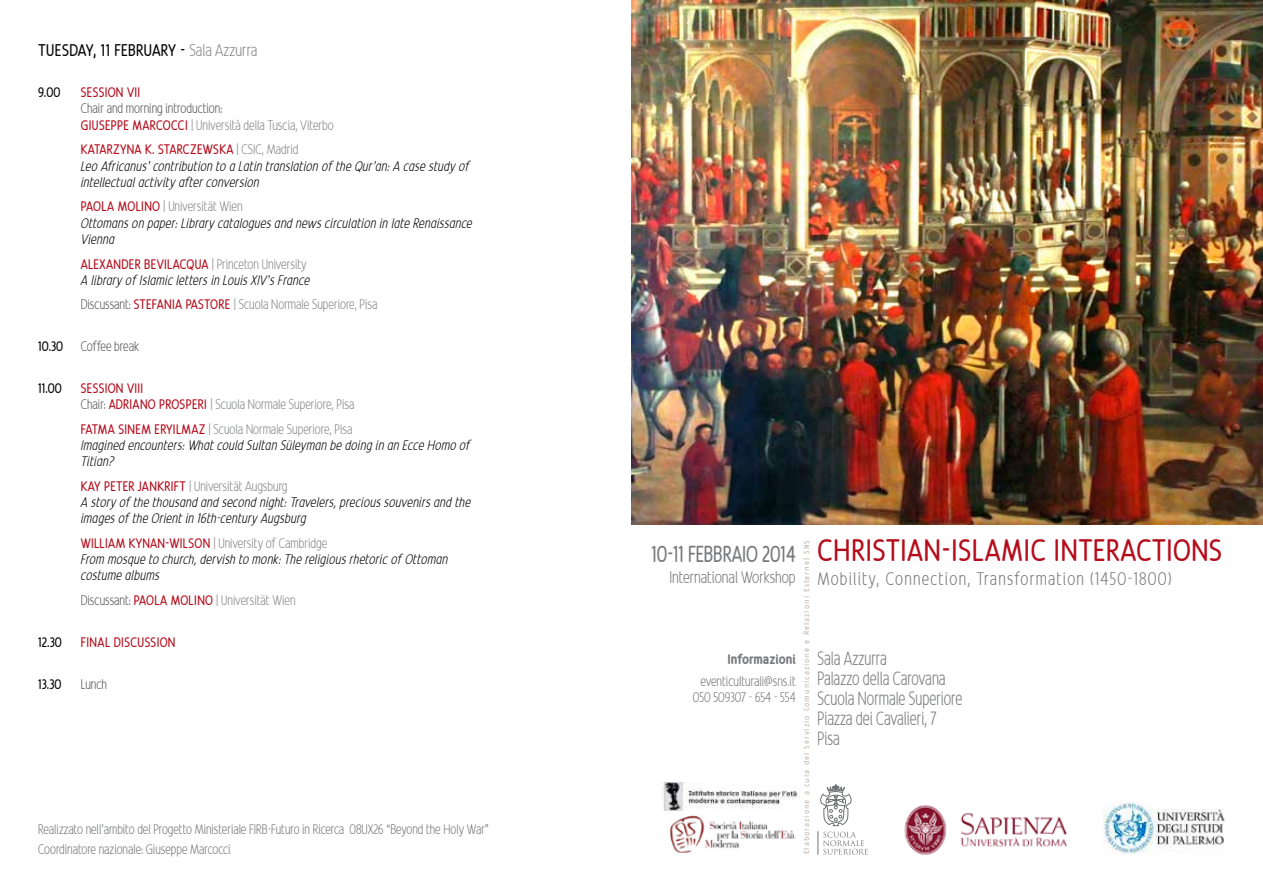
<style>
.page{position:relative;width:1263px;height:893px;background:#fff}
.page>*{position:absolute;margin:0;border:0;box-sizing:border-box;transform-origin:0 0}
.t1{font:30.3px "Revalo Modern";letter-spacing:.03em;color:#b50c1b}
.t2{font:22.65px "Revalo Modern";color:#797a7c;scale:.9 1}
.t3{font:300 18.6px/19.8px "Revalo Modern";color:#797a7c;scale:.9 1}
.t4{font:300 17.7px "Revalo Modern";letter-spacing:.07em;color:#797a7c}
.t5{font:16.5px "Revalo Modern";letter-spacing:.015em;color:#000}
.t6{font:300 16.35px "Revalo Modern";color:#797a7c}
.t7{font:italic 300 13.5px/16.2px "Revalo Modern";letter-spacing:.03em;color:#000}
.t8{font:300 13.5px/16.2px "Revalo Modern";color:#87888a}
.t9{font:300 13.5px/16.2px "Revalo Modern";color:#797a7c;text-align:center}
.t10{font:13.5px "Revalo Modern";letter-spacing:.03em;color:#b50c1b}
.t11{font:13.5px "Revalo Modern";color:#000}
.t12{font:900 13.5px "Revalo Modern";color:#797a7c}
.t13{font:300 13.5px "Revalo Modern";letter-spacing:-.02em;color:#58585a}
.t14{font:300 13.5px "Revalo Modern";color:#58585a}
.t15{font:7.5px "Fago No";letter-spacing:.13em;color:#bcb5a6}
.s1{font-weight:300;color:#87888a}
.s2{color:#58585a}
.s3{font-weight:400;color:#b50c1b}
.s4{font-weight:400;font-style:normal;color:#b50c1b}
.s5{font-style:normal;color:#87888a}
</style>
<div class="page">
<svg style="left:817px;top:784px;width:51px;height:71px"></svg>
<img style="left:631px;top:0;width:632px;height:524px">
<img style="left:1104px;top:802px;width:121px;height:52px">
<img style="left:661px;top:783px;width:139px;height:27px">
<img style="left:905px;top:805px;width:162px;height:50px">
<img style="left:670px;top:815px;width:126px;height:38px">
<p class="t5" style="left:38px;top:38px;width:221px">TUESDAY, 11 FEBRUARY - <span class="s1">Sala Azzurra</span></p>
<p class="t11" style="left:38px;top:83px;width:24px">9.00</p>
<p class="t10" style="left:81px;top:83px;width:61px">SESSION VII</p>
<p class="t8" style="left:81px;top:100px;width:255px"><span class="s2">Chair and morning introduction:<br></span><span class="s3">GIUSEPPE MARCOCCI</span> | Università della Tuscia, Viterbo</p>
<p class="t7" style="left:81px;top:141px;width:390px"><span class="s4">KATARZYNA K. STARCZEWSKA</span> <span class="s5">| CSIC, Madrid<br></span>Leo Africanus’ contribution to a Latin translation of the Qur’an: A case study of intellectual activity after conversion</p>
<p class="t7" style="left:81px;top:198px;width:393px"><span class="s4">PAOLA MOLINO</span> <span class="s5">| Universität Wien<br></span>Ottomans on paper: Library catalogues and news circulation in late Renaissance<br>Vienna</p>
<p class="t7" style="left:81px;top:255px;width:230px"><span class="s4">ALEXANDER BEVILACQUA</span> <span class="s5">| Princeton University<br></span>A library of Islamic letters in Louis XIV’s France</p>
<p class="t8" style="left:81px;top:296px;width:298px"><span class="s2">Discussant:</span> <span class="s3">STEFANIA PASTORE</span> | Scuola Normale Superiore, Pisa</p>
<p class="t11" style="left:38px;top:337px;width:26px">10.30</p>
<p class="t13" style="left:81px;top:337px;width:60px">Coffee break</p>
<p class="t11" style="left:38px;top:379px;width:25px">11.00</p>
<p class="t8" style="left:81px;top:379px;width:275px"><span class="s3">SESSION VIII<br></span><span class="s2">Chair:</span> <span class="s3">ADRIANO PROSPERI</span> | Scuola Normale Superiore, Pisa</p>
<p class="t7" style="left:81px;top:420px;width:391px"><span class="s4">FATMA SINEM ERYILMAZ</span> <span class="s5">| Scuola Normale Superiore, Pisa<br></span>Imagined encounters: What could Sultan Süleyman be doing in an Ecce Homo of<br>Titian?</p>
<p class="t7" style="left:81px;top:477px;width:391px"><span class="s4">KAY PETER JANKRIFT</span> <span class="s5">| Universität Augsburg<br></span>A story of the thousand and second night: Travelers, precious souvenirs and the images of the Orient in 16th-century Augsburg</p>
<p class="t7" style="left:81px;top:534px;width:368px"><span class="s4">WILLIAM KYNAN-WILSON</span> <span class="s5">| University of Cambridge<br></span>From mosque to church, dervish to monk: The religious rhetoric of Ottoman costume albums</p>
<p class="t8" style="left:81px;top:591px;width:216px"><span class="s2">Discussant:</span> <span class="s3">PAOLA MOLINO</span> | Universität Wien</p>
<p class="t11" style="left:38px;top:633px;width:25px">12.30</p>
<p class="t10" style="left:81px;top:633px;width:96px">FINAL DISCUSSION</p>
<p class="t11" style="left:38px;top:674px;width:25px">13.30</p>
<p class="t14" style="left:81px;top:675px;width:28px">Lunch</p>
<p class="t9" style="left:38px;top:818px;width:452px;line-height:20.4px;text-align:left">Realizzato nell’ambito del Progetto Ministeriale FIRB-Futuro in Ricerca 08UX26 “Beyond the Holy War”<br>Coordinatore nazionale: Giuseppe Marcocci</p>
<p class="t15" style="left:802px;top:854px;width:316px;rotate:-90deg">Elaborazione a cura del Servizio Comunicazione e Relazioni Esterne| SNS</p>
<h2 class="t2" style="left:651px;top:538px;width:162px">10-11 FEBBRAIO 2014</h2>
<p class="t6" style="left:669px;top:566px;width:128px">International Workshop</p>
<p class="t12" style="left:727px;top:649px;width:70px">Informazioni</p>
<p class="t9" style="left:693px;top:672px;width:104px">eventiculturali@sns.it<br>050 509307 - 654 - 554</p>
<h1 class="t1" style="left:817px;top:530px;width:406px">CHRISTIAN-ISLAMIC INTERACTIONS</h1>
<h3 class="t4" style="left:817px;top:566px;width:356px">Mobility, Connection, Transformation (1450-1800)</h3>
<h3 class="t3" style="left:817px;top:648px;width:162px">Sala Azzurra<br>Palazzo della Carovana<br>Scuola Normale Superiore<br>Piazza dei Cavalieri, 7<br>Pisa</h3>
</div>
